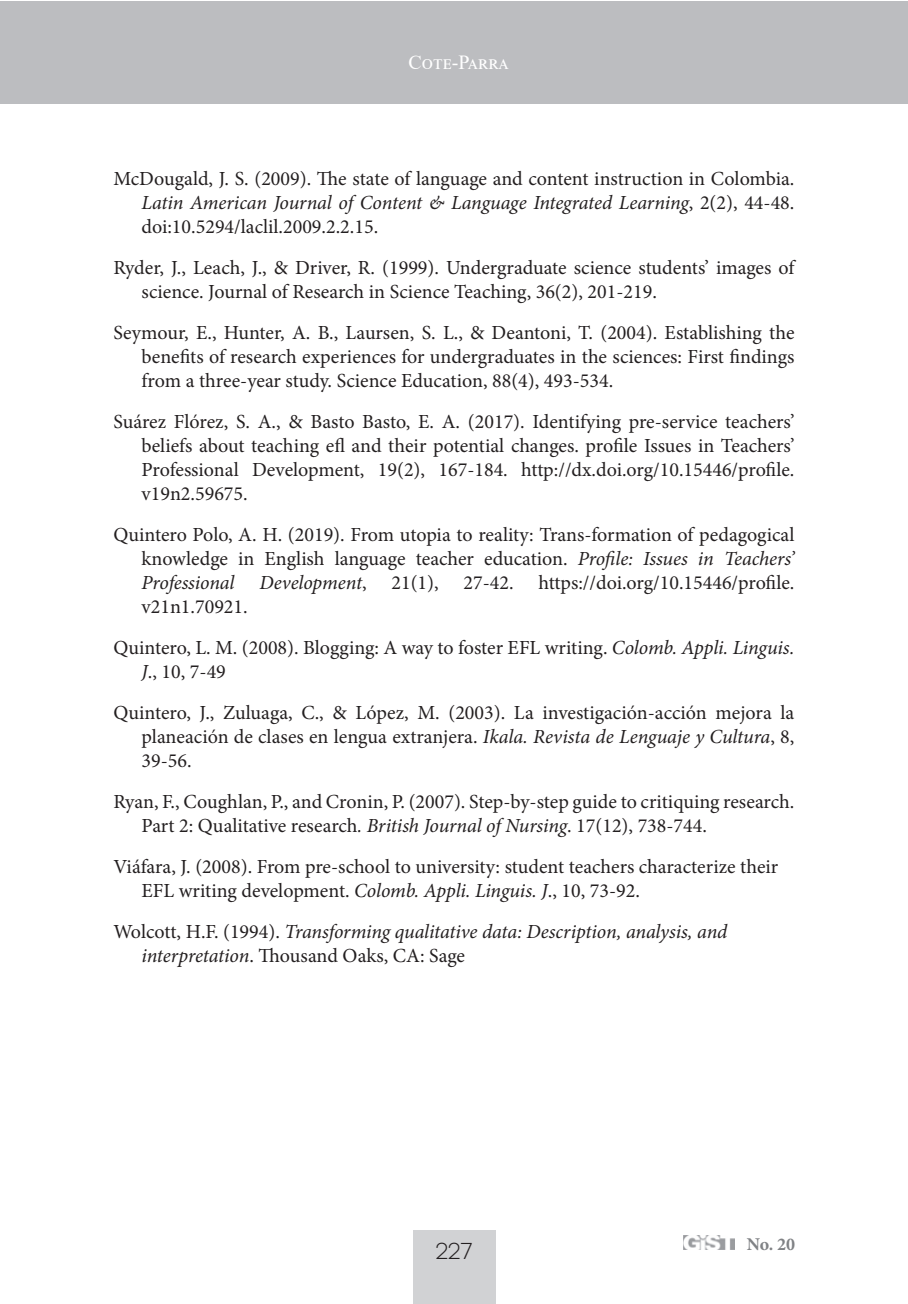
<style>
.page{position:relative;width:908px;height:1304px;background:#fff}
.page>*{position:absolute;margin:0;border:0;box-sizing:border-box;transform-origin:0 0}
.t1{font:300 24px "Galano Grotesque";color:#231f20}
.t2{font:20px/24px "Minion Pro";color:#231f20;text-align:justify}
.t3{font:italic 20px/24px "Minion Pro";letter-spacing:-.01em;color:#231f20}
.t4{font:20px "Times New Roman";letter-spacing:.075em;color:#fff}
.t5{font:700 18px "Minion Pro";color:#808285}
.s1{font-style:italic}
.s2{font-style:normal}
</style>
<div class="page">
<div style="left:412px;top:1230px;width:83px;height:74px;background:#d1d2d4"></div>
<img style="left:683px;top:1236px;width:51px;height:13px">
<div style="left:0;top:1px;width:906px;height:102px;background:#bcbdc0"></div>
<p class="t4" style="left:408px;top:48px;width:100px">Cote-Parra</p>
<p class="t2" style="left:141px;top:166px;width:654px;text-indent:-28px">McDougald, J. S. (2009). The state of language and content instruction in Colombia.<br><span class="s1">Latin American Journal of Content &amp; Language Integrated Learning</span>, 2(2), 44-48. doi:10.5294/laclil.2009.2.2.15.</p>
<p class="t2" style="left:141px;top:255px;width:654px;text-indent:-28px">Ryder, J., Leach, J., &amp; Driver, R. (1999). Undergraduate science students’ images of science. Journal of Research in Science Teaching, 36(2), 201-219.</p>
<p class="t2" style="left:141px;top:320px;width:654px;text-indent:-28px">Seymour, E., Hunter, A. B., Laursen, S. L., &amp; Deantoni, T. (2004). Establishing the benefits of research experiences for undergraduates in the sciences: First findings from a three-year study. Science Education, 88(4), 493-534.</p>
<p class="t2" style="left:141px;top:409px;width:654px;text-indent:-28px">Suárez Flórez, S. A., &amp; Basto Basto, E. A. (2017). Identifying pre-service teachers’ beliefs about teaching efl and their potential changes. profile Issues in Teachers’ Professional Development, 19(2), 167-184. http://dx.doi.org/10.15446/profile. v19n2.59675.</p>
<p class="t2" style="left:141px;top:522px;width:654px;text-indent:-28px">Quintero Polo, A. H. (2019). From utopia to reality: Trans-formation of pedagogical knowledge in English language teacher education. <span class="s1">Profile: Issues in Teachers’ Professional Development</span>, 21(1), 27-42. https://doi.org/10.15446/profile. v21n1.70921.</p>
<p class="t2" style="left:141px;top:635px;width:654px;text-indent:-28px">Quintero, L. M. (2008). Blogging: A way to foster EFL writing. <span class="s1">Colomb. Appli. Linguis.<br>J</span>., 10, 7-49</p>
<p class="t2" style="left:141px;top:700px;width:654px;text-indent:-28px">Quintero, J., Zuluaga, C., &amp; López, M. (2003). La investigación-acción mejora la planeación de clases en lengua extranjera. <span class="s1">Ikala. Revista de Lenguaje y Cultura</span>, 8, 39-56.</p>
<p class="t2" style="left:141px;top:789px;width:654px;text-indent:-28px">Ryan, F., Coughlan, P., and Cronin, P. (2007). Step-by-step guide to critiquing research.<br>Part 2: Qualitative research<span class="s1">. British Journal of Nursing</span>. 17(12), 738-744.</p>
<p class="t2" style="left:141px;top:854px;width:638px;text-indent:-28px">Viáfara, J. (2008). From pre-school to university: student teachers characterize their<br>EFL writing development. <span class="s1">Colomb. Appli. Linguis. J</span>., 10, 73-92.</p>
<p class="t3" style="left:141px;top:919px;width:587px;text-indent:-28px"><span class="s2">Wolcott, H.F. (1994).</span> Transforming qualitative data: Description, analysis, and interpretation<span class="s2">. Thousand Oaks, CA: Sage</span></p>
<p class="t1" style="left:435px;top:1237px;width:38px">227</p>
<p class="t5" style="left:746px;top:1232px;width:50px">No. 20</p>
</div>
